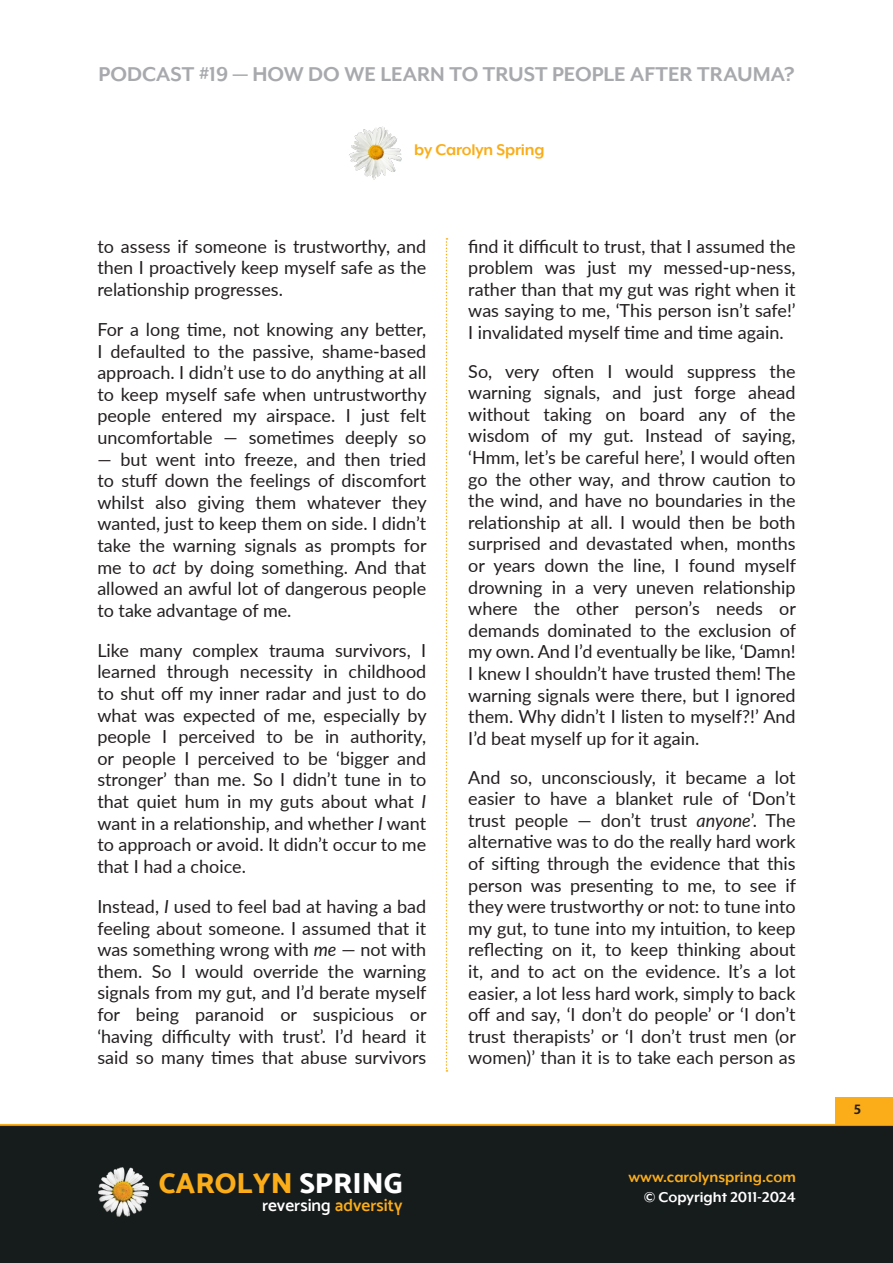
<style>
.page{position:relative;width:893px;height:1263px;background:#fff}
.page>*{position:absolute;margin:0;border:0;box-sizing:border-box;transform-origin:0 0}
.t1{font:28.95px "Mosk Extra Bold 800";color:#faad19}
.t2{font:700 23.25px "Mr Eaves XL Mod OT";color:#a8a9ad}
.Transcript_Body{font:18px/21.6px "Lato";color:#231f20;text-align:justify}
.t3{font:700 18px "Mr Eaves XL Mod OT";letter-spacing:-.01em;color:#faad19}
.t4{font:17.4px "Mosk Semi Bold 600";color:#fff}
.t5{font:700 16.5px "Mr Eaves XL Mod OT";color:#faad19}
.t6{font:700 16.5px "Mr Eaves XL Mod OT";color:#fff}
.t7{font:700 15px "Mukta";color:#231f20}
.s1{font-style:italic}
.s2{color:#fff}
.s3{color:#faad19}
</style>
<div class="page">
<img style="left:349px;top:126px;width:53px;height:54px">
<svg style="left:446px;top:238px;width:1px;height:833px"></svg>
<div style="left:0;top:1125px;width:893px;height:138px;background:#161b1c"></div>
<hr style="left:0;top:1124px;width:893px;height:1px;background:#faad19">
<div style="left:835px;top:1097px;width:58px;height:27px;background:#faad19"></div>
<img style="left:98px;top:1167px;width:51px;height:49px">
<p class="t2" style="left:98px;top:61px;width:697px">PODCAST #19 — HOW DO WE LEARN TO TRUST PEOPLE AFTER TRAUMA?</p>
<p class="t3" style="left:414px;top:140px;width:132px">by Carolyn Spring</p>
<p class="Transcript_Body" style="left:97px;top:235px;width:330px">to assess if someone is trustworthy, and then I proactively keep myself safe as the relationship progresses.</p>
<p class="Transcript_Body" style="left:97px;top:318px;width:331px">For a long time, not knowing any better, I defaulted to the passive, shame-based approach. I didn’t use to do anything at all to keep myself safe when untrustworthy people entered my airspace. I just felt uncomfortable — sometimes deeply so</p>
<p class="Transcript_Body" style="left:97px;top:447px;width:331px">— but went into freeze, and then tried to stuff down the feelings of discomfort whilst also giving them whatever they wanted, just to keep them on side. I didn’t take the warning signals as prompts for me to <span class="s1">act</span> by doing something. And that allowed an awful lot of dangerous people to take advantage of me.</p>
<p class="Transcript_Body" style="left:97px;top:639px;width:331px">Like many complex trauma survivors, I learned through necessity in childhood to shut off my inner radar and just to do what was expected of me, especially by people I perceived to be in authority, or people I perceived to be ‘bigger and stronger’ than me. So I didn’t tune in to that quiet hum in my guts about what <span class="s1">I </span>want in a relationship, and whether <span class="s1">I</span> want to approach or avoid. It didn’t occur to me that I had a choice.</p>
<p class="Transcript_Body" style="left:97px;top:895px;width:331px">Instead, <span class="s1">I</span> used to feel bad at having a bad feeling about someone. I assumed that it was something wrong with <span class="s1">me</span> — not with them. So I would override the warning signals from my gut, and I’d berate myself for being paranoid or suspicious or ‘having difficulty with trust’. I’d heard it said so many times that abuse survivors</p>
<p class="Transcript_Body" style="left:468px;top:235px;width:329px">find it difficult to trust, that I assumed the problem was just my messed-up-ness, rather than that my gut was right when it was saying to me, ‘This person isn’t safe!’ I invalidated myself time and time again.</p>
<p class="Transcript_Body" style="left:468px;top:360px;width:329px">So, very often I would suppress the warning signals, and just forge ahead without taking on board any of the wisdom of my gut. Instead of saying, ‘Hmm, let’s be careful here’, I would often go the other way, and throw caution to the wind, and have no boundaries in the relationship at all. I would then be both surprised and devastated when, months or years down the line, I found myself drowning in a very uneven relationship where the other person’s needs or demands dominated to the exclusion of my own. And I’d eventually be like, ‘Damn!<br>I knew I shouldn’t have trusted them! The warning signals were there, but I ignored them. Why didn’t I listen to myself?!’ And I’d beat myself up for it again.</p>
<p class="Transcript_Body" style="left:468px;top:765px;width:329px">And so, unconsciously, it became a lot easier to have a blanket rule of ‘Don’t trust people — don’t trust <span class="s1">anyone</span>’. The alternative was to do the really hard work of sifting through the evidence that this person was presenting to me, to see if they were trustworthy or not: to tune into my gut, to tune into my intuition, to keep reflecting on it, to keep thinking about it, and to act on the evidence. It’s a lot easier, a lot less hard work, simply to back off and say, ‘I don’t do people’ or ‘I don’t trust therapists’ or ‘I don’t trust men (or women)’ than it is to take each person as</p>
<h1 class="t1" style="left:159px;top:1165px;width:245px">CAROLYN <span class="s2">SPRING</span></h1>
<p class="t4" style="left:262px;top:1195px;width:142px">reversing <span class="s3">adversity</span></p>
<p class="t5" style="left:628px;top:1168px;width:169px">www.carolynspring.com</p>
<p class="t6" style="left:644px;top:1187px;width:153px">© Copyright 2011-2024</p>
<p class="t7" style="left:853px;top:1100px;width:9px">5</p>
</div>
